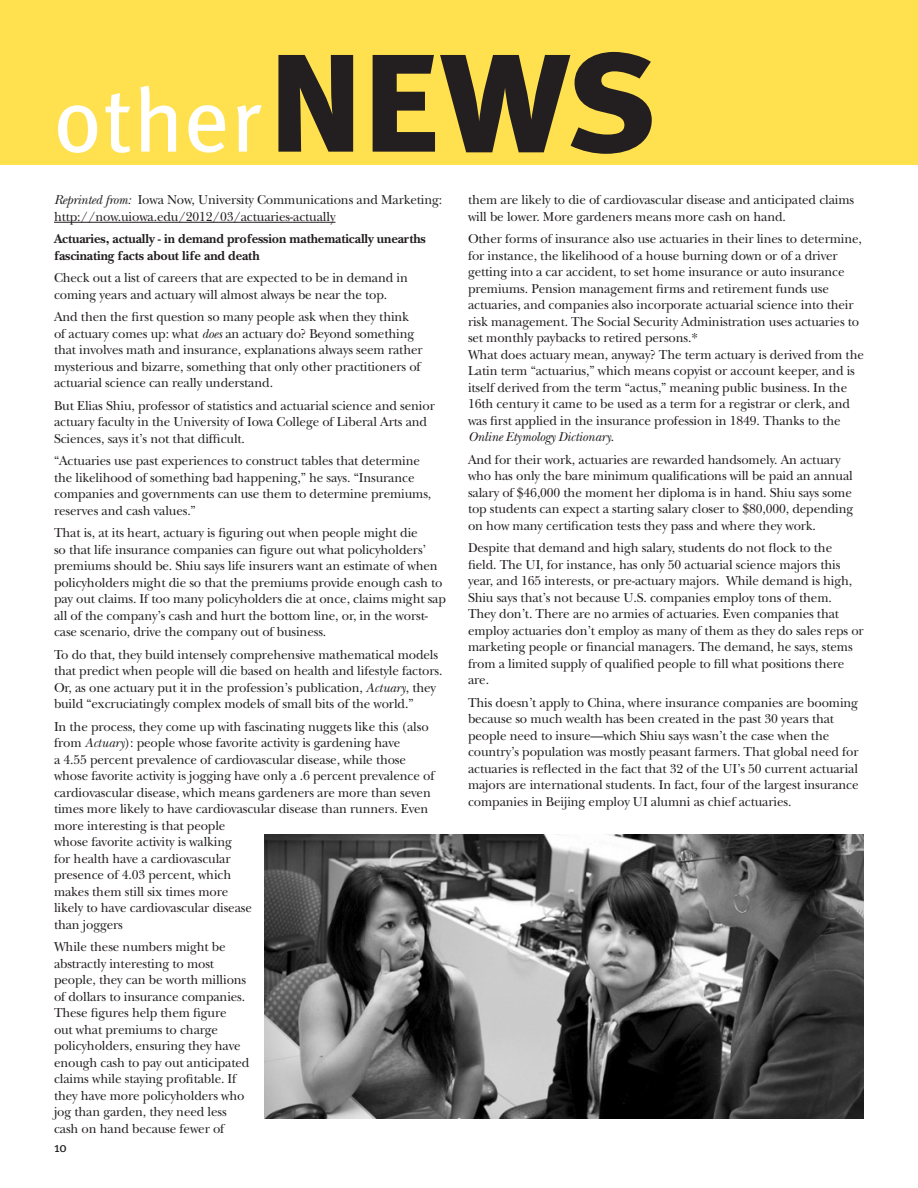
<style>
.page{position:relative;width:918px;height:1188px;background:#fff}
.page>*{position:absolute;margin:0;border:0;box-sizing:border-box;transform-origin:0 0}
.t1{font:90px "Meta Plus";letter-spacing:.015em;color:#fff}
.Normal__Web{font:13.5px/16.5px "New Baskerville";letter-spacing:-.01em;color:#231f20}
.Heading_1{font:700 13.5px/16.5px "New Baskerville";letter-spacing:-.01em;color:#231f20}
.t2{font:13.5px "Meta Plus";color:#231f20}
.s1{font-family:"Meta Plus Bold Caps";font-size:180px;color:#231f20}
.s2{font-style:italic}
</style>
<div class="page">
<div style="left:0;top:0;width:918px;height:165px;background:#ffe04e"></div>
<hr style="left:54px;top:222px;width:281px;height:1px;background:#231f20">
<img style="left:264px;top:834px;width:600px;height:285px">
<p class="t1" style="left:54px;top:68px;width:609px">other<span class="s1">news</span></p>
<p class="Normal__Web" style="left:54px;top:192px;width:390px"><span class="s2">Reprinted from:</span> Iowa Now, University Communications and Marketing: http://now.uiowa.edu/2012/03/actuaries-actually</p>
<p class="Heading_1" style="left:54px;top:231px;width:373px">Actuaries, actually - in demand profession mathematically unearths fascinating facts about life and death</p>
<p class="Normal__Web" style="left:54px;top:270px;width:355px">Check out a list of careers that are expected to be in demand in coming years and actuary will almost always be near the top.</p>
<p class="Normal__Web" style="left:54px;top:309px;width:370px">And then the first question so many people ask when they think of actuary comes up: what <span class="s2">does</span> an actuary do? Beyond something that involves math and insurance, explanations always seem rather mysterious and bizarre, something that only other practitioners of actuarial science can really understand.</p>
<p class="Normal__Web" style="left:54px;top:397px;width:382px">But Elias Shiu, professor of statistics and actuarial science and senior actuary faculty in the University of Iowa College of Liberal Arts and<br>Sciences, says it’s not that difficult.</p>
<p class="Normal__Web" style="left:54px;top:453px;width:379px">“Actuaries use past experiences to construct tables that determine the likelihood of something bad happening,” he says. “Insurance companies and governments can use them to determine premiums, reserves and cash values.”</p>
<p class="Normal__Web" style="left:54px;top:525px;width:394px">That is, at its heart, actuary is figuring out when people might die<br>so that life insurance companies can figure out what policyholders’ premiums should be. Shiu says life insurers want an estimate of when policyholders might die so that the premiums provide enough cash to pay out claims. If too many policyholders die at once, claims might sap all of the company’s cash and hurt the bottom line, or, in the worst&shy;case scenario, drive the company out of business.</p>
<p class="Normal__Web" style="left:54px;top:646px;width:390px">To do that, they build intensely comprehensive mathematical models that predict when people will die based on health and lifestyle factors.<br>Or, as one actuary put it in the profession’s publication, <span class="s2">Actuary</span>, they build “excruciatingly complex models of small bits of the world.”</p>
<p class="Normal__Web" style="left:54px;top:718px;width:382px">In the process, they come up with fascinating nuggets like this (also from <span class="s2">Actuary</span>): people whose favorite activity is gardening have<br>a 4.55 percent prevalence of cardiovascular disease, while those whose favorite activity is jogging have only a .6 percent prevalence of cardiovascular disease, which means gardeners are more than seven times more likely to have cardiovascular disease than runners. Even more interesting is that people<br>whose favorite activity is walking<br>for health have a cardiovascular<br>presence of 4.03 percent, which<br>makes them still six times more<br>likely to have cardiovascular disease<br>than joggers</p>
<p class="Normal__Web" style="left:54px;top:939px;width:197px">While these numbers might be abstractly interesting to most people, they can be worth millions of dollars to insurance companies.<br>These figures help them figure<br>out what premiums to charge policyholders, ensuring they have enough cash to pay out anticipated claims while staying profitable. If they have more policyholders who jog than garden, they need less cash on hand because fewer of</p>
<p class="t2" style="left:54px;top:1140px;width:14px">10</p>
<p class="Normal__Web" style="left:468px;top:192px;width:388px">them are likely to die of cardiovascular disease and anticipated claims will be lower. More gardeners means more cash on hand.</p>
<p class="Normal__Web" style="left:468px;top:231px;width:397px">Other forms of insurance also use actuaries in their lines to determine, for instance, the likelihood of a house burning down or of a driver getting into a car accident, to set home insurance or auto insurance premiums. Pension management firms and retirement funds use actuaries, and companies also incorporate actuarial science into their risk management. The Social Security Administration uses actuaries to set monthly paybacks to retired persons.*<br>What does actuary mean, anyway? The term actuary is derived from the Latin term “actuarius,” which means copyist or account keeper, and is itself derived from the term “actus,” meaning public business. In the 16th century it came to be used as a term for a registrar or clerk, and was first applied in the insurance profession in 1849. Thanks to the <span class="s2">Online Etymology Dictionary</span>.</p>
<p class="Normal__Web" style="left:468px;top:451px;width:387px">And for their work, actuaries are rewarded handsomely. An actuary who has only the bare minimum qualifications will be paid an annual salary of $46,000 the moment her diploma is in hand. Shiu says some top students can expect a starting salary closer to $80,000, depending on how many certification tests they pass and where they work.</p>
<p class="Normal__Web" style="left:468px;top:540px;width:397px">Despite that demand and high salary, students do not flock to the field. The UI, for instance, has only 50 actuarial science majors this year, and 165 interests, or pre-actuary majors. While demand is high, Shiu says that’s not because U.S. companies employ tons of them.<br>They don’t. There are no armies of actuaries. Even companies that employ actuaries don’t employ as many of them as they do sales reps or marketing people or financial managers. The demand, he says, stems from a limited supply of qualified people to fill what positions there are.</p>
<p class="Normal__Web" style="left:468px;top:694px;width:392px">This doesn’t apply to China, where insurance companies are booming because so much wealth has been created in the past 30 years that people need to insure—which Shiu says wasn’t the case when the country’s population was mostly peasant farmers. That global need for actuaries is reflected in the fact that 32 of the UI’s 50 current actuarial majors are international students. In fact, four of the largest insurance companies in Beijing employ UI alumni as chief actuaries.</p>
</div>
